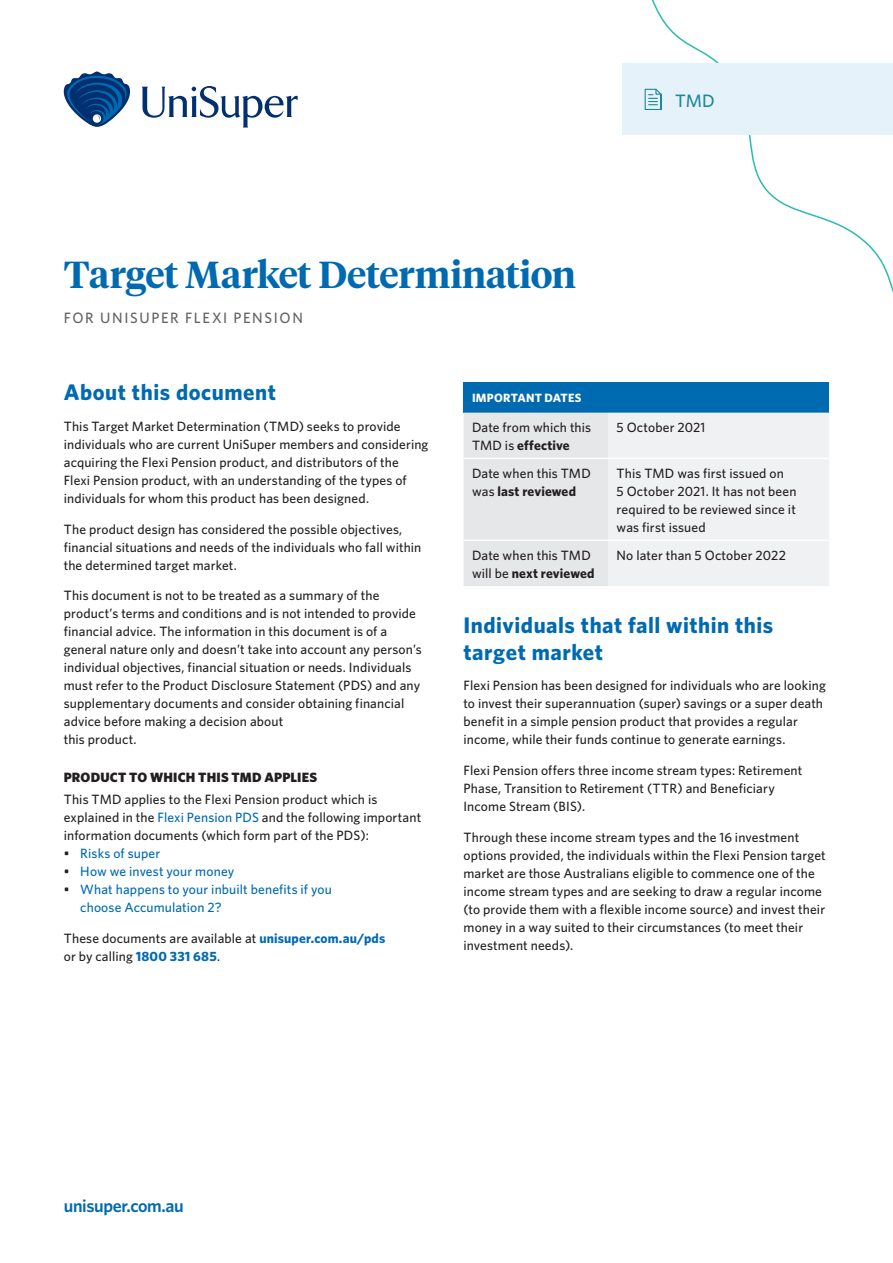
<style>
.page{position:relative;width:893px;height:1263px;background:#fff}
.page>*{position:absolute;margin:0;border:0;box-sizing:border-box;transform-origin:0 0}
.t1{font:600 37.5px "Tiempos Headline";letter-spacing:-.01em;color:#006ab1}
.t2{font:700 22.5px/27px "Whitney";letter-spacing:.025em;color:#006ab1}
.t3{font:600 18px "Whitney";letter-spacing:-.02em;color:#006ab1}
.t4{font:500 18px "Whitney";color:#1d8896}
.t5{font:500 15px "Whitney";letter-spacing:.11em;color:#636366}
.t6{font:500 13.5px/18px "Whitney";letter-spacing:.01em;color:#231f20}
.t7{font:500 13.5px/18px "Whitney";letter-spacing:.01em;color:#006ab1}
.t8{font:900 13.5px "Whitney";letter-spacing:.015em;color:#231f20}
.t9{font:700 12px "Whitney";letter-spacing:.015em;color:#fff}
.s1{color:#006ab1}
.s2{color:#231f20}
.s3{font-weight:700;color:#006ab1}
.s4{font-weight:700}
</style>
<div class="page">
<svg style="left:141px;top:86px;width:157px;height:42px"></svg>
<svg style="left:64px;top:72px;width:66px;height:55px"></svg>
<svg style="left:622px;top:0;width:271px;height:293px"></svg>
<div style="left:622px;top:64px;width:271px;height:71px;background:#e6f2fa"></div>
<svg style="left:644px;top:88px;width:18px;height:22px"></svg>
<div style="left:463px;top:382px;width:366px;height:31px;background:#006ab1"></div>
<svg style="left:463px;top:413px;width:366px;height:173px"></svg>
<hr style="left:463px;top:458px;width:145px;height:1px;background:#fff">
<hr style="left:608px;top:458px;width:221px;height:1px;background:#fff">
<hr style="left:463px;top:539px;width:145px;height:2px;background:#fff">
<hr style="left:608px;top:539px;width:221px;height:2px;background:#fff">
<h1 class="t1" style="left:64px;top:248px;width:514px">Target Market Determination</h1>
<p class="t5" style="left:64px;top:307px;width:241px">FOR UNISUPER FLEXI PENSION</p>
<h3 class="t4" style="left:675px;top:88px;width:41px">TMD</h3>
<h2 class="t2" style="left:64px;top:378px;width:214px">About this document</h2>
<p class="t6" style="left:64px;top:417px;width:366px">This Target Market Determination (TMD) seeks to provide individuals who are current UniSuper members and considering acquiring the Flexi Pension product, and distributors of the Flexi Pension product, with an understanding of the types of individuals for whom this product has been designed.</p>
<p class="t6" style="left:64px;top:520px;width:359px">The product design has considered the possible objectives, financial situations and needs of the individuals who fall within the determined target market.</p>
<p class="t6" style="left:64px;top:586px;width:359px">This document is not to be treated as a summary of the product’s terms and conditions and is not intended to provide financial advice. The information in this document is of a general nature only and doesn’t take into account any person’s individual objectives, financial situation or needs. Individuals must refer to the Product Disclosure Statement (PDS) and any supplementary documents and consider obtaining financial advice before making a decision about<br>this product.</p>
<p class="t8" style="left:64px;top:768px;width:255px">PRODUCT TO WHICH THIS TMD APPLIES</p>
<p class="t6" style="left:64px;top:790px;width:359px">This TMD applies to the Flexi Pension product which is explained in the <span class="s1">Flexi Pension PDS</span> and the following important information documents (which form part of the PDS):</p>
<p class="t7" style="left:64px;top:844px;width:98px"><span class="s2">•</span> Risks of super</p>
<p class="t7" style="left:64px;top:862px;width:172px"><span class="s2">•</span> How we invest your money</p>
<p class="t7" style="left:80px;top:880px;width:253px;text-indent:-16px"><span class="s2">•</span> What happens to your inbuilt benefits if you choose Accumulation 2?</p>
<p class="t6" style="left:64px;top:929px;width:323px">These documents are available at <span class="s3">unisuper.com.au/pds </span>or by calling <span class="s3">1800 331 685</span>.</p>
<p class="t9" style="left:472px;top:390px;width:111px">IMPORTANT DATES</p>
<p class="t6" style="left:472px;top:418px;width:121px">Date from which this<br>TMD is <span class="s4">effective</span></p>
<p class="t6" style="left:617px;top:418px;width:90px">5 October 2021</p>
<p class="t6" style="left:472px;top:464px;width:120px">Date when this TMD was <span class="s4">last reviewed</span></p>
<p class="t6" style="left:617px;top:464px;width:181px">This TMD was first issued on<br>5 October 2021. It has not been required to be reviewed since it was first issued</p>
<p class="t6" style="left:472px;top:546px;width:124px">Date when this TMD will be <span class="s4">next reviewed</span></p>
<p class="t6" style="left:617px;top:546px;width:171px">No later than 5 October 2022</p>
<h2 class="t2" style="left:463px;top:611px;width:311px">Individuals that fall within this target market</h2>
<p class="t6" style="left:463px;top:676px;width:364px">Flexi Pension has been designed for individuals who are looking to invest their superannuation (super) savings or a super death benefit in a simple pension product that provides a regular income, while their funds continue to generate earnings.</p>
<p class="t6" style="left:463px;top:761px;width:340px">Flexi Pension offers three income stream types: Retirement<br>Phase, Transition to Retirement (TTR) and Beneficiary<br>Income Stream (BIS).</p>
<p class="t6" style="left:463px;top:828px;width:364px">Through these income stream types and the 16 investment options provided, the individuals within the Flexi Pension target market are those Australians eligible to commence one of the income stream types and are seeking to draw a regular income (to provide them with a flexible income source) and invest their money in a way suited to their circumstances (to meet their investment needs).</p>
<h3 class="t3" style="left:64px;top:1194px;width:122px">unisuper.com.au</h3>
</div>
